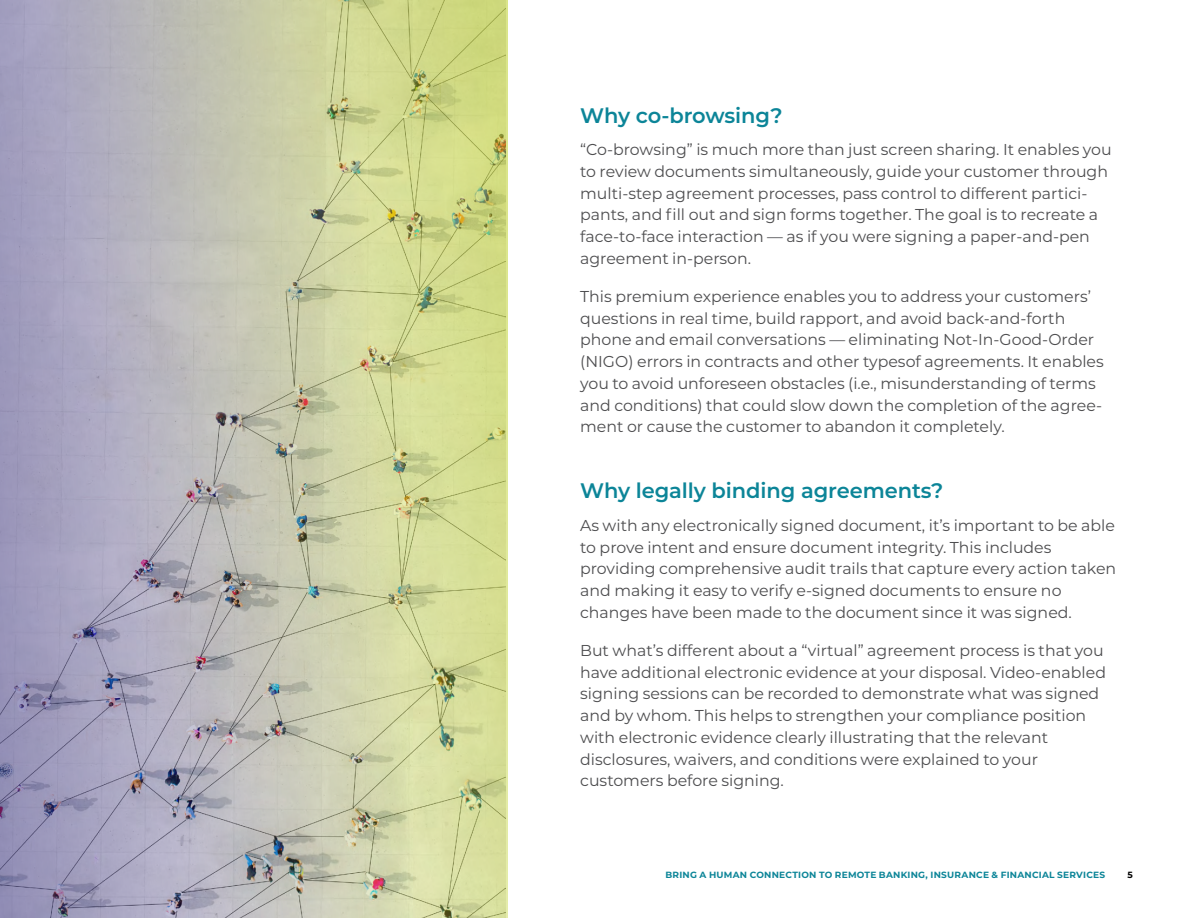
<style>
.page{position:relative;width:1188px;height:918px;background:#fff}
.page>*{position:absolute;margin:0;border:0;box-sizing:border-box;transform-origin:0 0}
.t1{font:600 21px "Montserrat";letter-spacing:-.005em;color:#0c8598}
.t2{font:15.75px/21.8px "Montserrat";color:#4d4d4f}
.t3{font:700 9px "Montserrat";letter-spacing:.025em;color:#0c8598}
.t4{font:700 9px "Montserrat";color:#000}
</style>
<div class="page">
<svg style="left:0;top:0;width:507px;height:918px;background:#bdbeac"></svg>
<h1 class="t1" style="left:580px;top:101px;width:204px">Why co-browsing?</h1>
<p class="t2" style="left:580px;top:138px;width:533px">“Co-browsing” is much more than just screen sharing. It enables you to review documents simultaneously, guide your customer through multi-step agreement processes, pass control to different partici&shy;pants, and fill out and sign forms together. The goal is to recreate a face-to-face interaction — as if you were signing a paper-and-pen agreement in-person.</p>
<p class="t2" style="left:580px;top:285px;width:525px">This premium experience enables you to address your customers’ questions in real time, build rapport, and avoid back-and-forth phone and email conversations — eliminating Not-In-Good-Order (NIGO) errors in contracts and other typesof agreements. It enables you to avoid unforeseen obstacles (i.e., misunderstanding of terms and conditions) that could slow down the completion of the agree&shy;ment or cause the customer to abandon it completely.</p>
<h1 class="t1" style="left:580px;top:476px;width:365px">Why legally binding agreements?</h1>
<p class="t2" style="left:580px;top:514px;width:538px">As with any electronically signed document, it’s important to be able to prove intent and ensure document integrity. This includes providing comprehensive audit trails that capture every action taken and making it easy to verify e-signed documents to ensure no changes have been made to the document since it was signed.</p>
<p class="t2" style="left:580px;top:639px;width:527px">But what’s different about a “virtual” agreement process is that you have additional electronic evidence at your disposal. Video-enabled signing sessions can be recorded to demonstrate what was signed and by whom. This helps to strengthen your compliance position with electronic evidence clearly illustrating that the relevant disclosures, waivers, and conditions were explained to your customers before signing.</p>
<p class="t3" style="left:665px;top:868px;width:441px">BRING A HUMAN CONNECTION TO REMOTE BANKING, INSURANCE &amp; FINANCIAL SERVICES</p>
<p class="t4" style="left:1127px;top:868px;width:7px">5</p>
</div>
